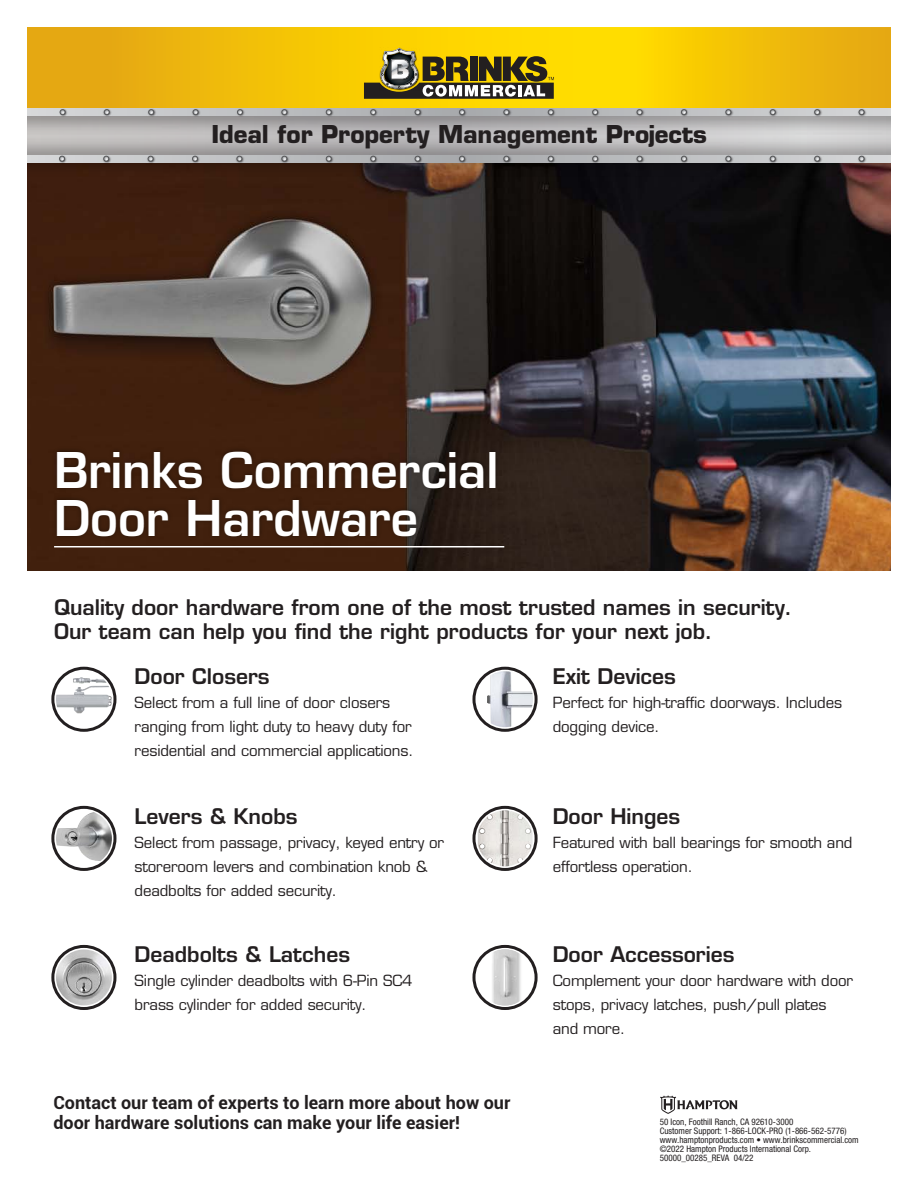
<style>
.page{position:relative;width:918px;height:1188px;background:#fff}
.page>*{position:absolute;margin:0;border:0;box-sizing:border-box;transform-origin:0 0}
.t1{font:600 48px/48px "Eurostile";color:#fff}
.t2{font:700 24px "Eurostile";letter-spacing:-.005em;color:#231f20}
.t3{font:600 21px/24px "Eurostile";color:#231f20}
.t4{font:700 18px/19.5px "Roboto";color:#231f20}
.t5{font:15px/24px "Eurostile LT Std";letter-spacing:-.01em;color:#231f20}
.t6{font:condensed 9px/9px "Helvetica Neue LT Std";color:#231f20}
</style>
<div class="page">
<img style="left:27px;top:183px;width:864px;height:388px">
<svg style="left:27px;top:27px;width:864px;height:82px;background:#f1c00a"></svg>
<svg style="left:27px;top:109px;width:864px;height:7px;background:#bfc0c3"></svg>
<img style="left:27px;top:130px;width:864px;height:53px">
<svg style="left:27px;top:155px;width:864px;height:8px;background:#bfc0c3"></svg>
<svg style="left:413px;top:154px;width:10px;height:11px"></svg>
<svg style="left:368px;top:154px;width:11px;height:11px"></svg>
<svg style="left:324px;top:154px;width:11px;height:11px"></svg>
<svg style="left:280px;top:154px;width:10px;height:11px"></svg>
<svg style="left:190px;top:154px;width:11px;height:11px"></svg>
<svg style="left:235px;top:154px;width:10px;height:11px"></svg>
<svg style="left:146px;top:154px;width:10px;height:11px"></svg>
<svg style="left:102px;top:154px;width:10px;height:11px"></svg>
<svg style="left:413px;top:109px;width:10px;height:9px"></svg>
<svg style="left:368px;top:109px;width:11px;height:9px"></svg>
<svg style="left:457px;top:154px;width:11px;height:11px"></svg>
<svg style="left:457px;top:109px;width:11px;height:9px"></svg>
<svg style="left:502px;top:154px;width:10px;height:11px"></svg>
<svg style="left:502px;top:109px;width:10px;height:9px"></svg>
<svg style="left:546px;top:154px;width:11px;height:11px"></svg>
<svg style="left:546px;top:109px;width:11px;height:9px"></svg>
<svg style="left:590px;top:154px;width:11px;height:11px"></svg>
<svg style="left:590px;top:109px;width:11px;height:9px"></svg>
<svg style="left:635px;top:154px;width:10px;height:11px"></svg>
<svg style="left:635px;top:109px;width:10px;height:9px"></svg>
<svg style="left:679px;top:154px;width:11px;height:11px"></svg>
<svg style="left:679px;top:109px;width:11px;height:9px"></svg>
<svg style="left:724px;top:154px;width:10px;height:11px"></svg>
<svg style="left:724px;top:109px;width:10px;height:9px"></svg>
<svg style="left:768px;top:154px;width:10px;height:11px"></svg>
<svg style="left:768px;top:109px;width:10px;height:9px"></svg>
<svg style="left:813px;top:154px;width:10px;height:11px"></svg>
<svg style="left:813px;top:109px;width:10px;height:9px"></svg>
<svg style="left:857px;top:154px;width:10px;height:11px"></svg>
<svg style="left:857px;top:109px;width:10px;height:9px"></svg>
<svg style="left:324px;top:109px;width:11px;height:9px"></svg>
<svg style="left:280px;top:109px;width:10px;height:9px"></svg>
<svg style="left:235px;top:109px;width:11px;height:9px"></svg>
<svg style="left:191px;top:109px;width:10px;height:9px"></svg>
<svg style="left:147px;top:109px;width:10px;height:9px"></svg>
<svg style="left:57px;top:154px;width:11px;height:11px"></svg>
<svg style="left:58px;top:109px;width:10px;height:9px"></svg>
<svg style="left:102px;top:109px;width:10px;height:9px"></svg>
<svg style="left:660px;top:1096px;width:77px;height:18px"></svg>
<div style="left:51px;top:806px;width:65px;height:65px;border:3px solid #231f20;border-radius:50%"></div>
<img style="left:56px;top:812px;width:56px;height:50px">
<div style="left:51px;top:945px;width:65px;height:65px;border:3px solid #231f20;border-radius:50%"></div>
<img style="left:56px;top:950px;width:56px;height:55px;border-radius:28px">
<div style="left:51px;top:667px;width:65px;height:65px;border:3px solid #231f20;border-radius:50%"></div>
<img style="left:73px;top:677px;width:34px;height:12px">
<div style="left:472px;top:806px;width:66px;height:65px;border:3px solid #231f20;border-radius:50%"></div>
<img style="left:478px;top:810px;width:55px;height:56px">
<div style="left:472px;top:945px;width:66px;height:65px;border:3px solid #231f20;border-radius:50%"></div>
<img style="left:490px;top:950px;width:34px;height:55px">
<img style="left:493px;top:950px;width:24px;height:55px">
<div style="left:472px;top:667px;width:66px;height:65px;border:3px solid #231f20;border-radius:50%"></div>
<img style="left:487px;top:671px;width:46px;height:56px">
<img style="left:48px;top:439px;width:474px;height:132px">
<svg style="left:364px;top:47px;width:190px;height:52px;background:#8b7c31"></svg>
<hr style="left:54px;top:546px;width:450px;height:1px;background:#fff">
<h2 class="t2" style="left:212px;top:119px;width:497px">Ideal for Property Management Projects</h2>
<h1 class="t1" style="left:54px;top:445px;width:446px">Brinks Commercial<br>Door Hardware</h1>
<h3 class="t3" style="left:54px;top:595px;width:740px">Quality door hardware from one of the most trusted names in security.<br>Our team can help you find the right products for your next job.</h3>
<h3 class="t3" style="left:135px;top:664px;width:136px">Door Closers</h3>
<p class="t5" style="left:135px;top:691px;width:280px">Select from a full line of door closers ranging from light duty to heavy duty for residential and commercial applications.</p>
<h3 class="t3" style="left:553px;top:664px;width:125px">Exit Devices</h3>
<p class="t5" style="left:553px;top:691px;width:291px">Perfect for high-traffic doorways. Includes dogging device.</p>
<h3 class="t3" style="left:135px;top:804px;width:164px">Levers &amp; Knobs</h3>
<p class="t5" style="left:135px;top:830px;width:311px">Select from passage, privacy, keyed entry or storeroom levers and combination knob &amp; deadbolts for added security.</p>
<h3 class="t3" style="left:135px;top:942px;width:217px">Deadbolts &amp; Latches</h3>
<p class="t5" style="left:135px;top:968px;width:280px">Single cylinder deadbolts with 6-Pin SC4 brass cylinder for added security.</p>
<p class="t4" style="left:53px;top:1092px;width:459px">Contact our team of experts to learn more about how our door hardware solutions can make your life easier!</p>
<h3 class="t3" style="left:553px;top:804px;width:129px">Door Hinges</h3>
<p class="t5" style="left:553px;top:830px;width:301px">Featured with ball bearings for smooth and effortless operation.</p>
<h3 class="t3" style="left:553px;top:942px;width:183px">Door Accessories</h3>
<p class="t5" style="left:553px;top:968px;width:302px">Complement your door hardware with door stops, privacy latches, push/pull plates and more.</p>
<p class="t6" style="left:660px;top:1117px;width:200px">50 Icon, Foothill Ranch, CA 92610-3000<br>Customer Support: 1-866-LOCK-PRO (1-866-562-5776) www.hamptonproducts.com • www.brinkscommercial.com ©2022 Hampton Products International Corp.<br>50000_00285_REVA 04/22</p>
</div>
